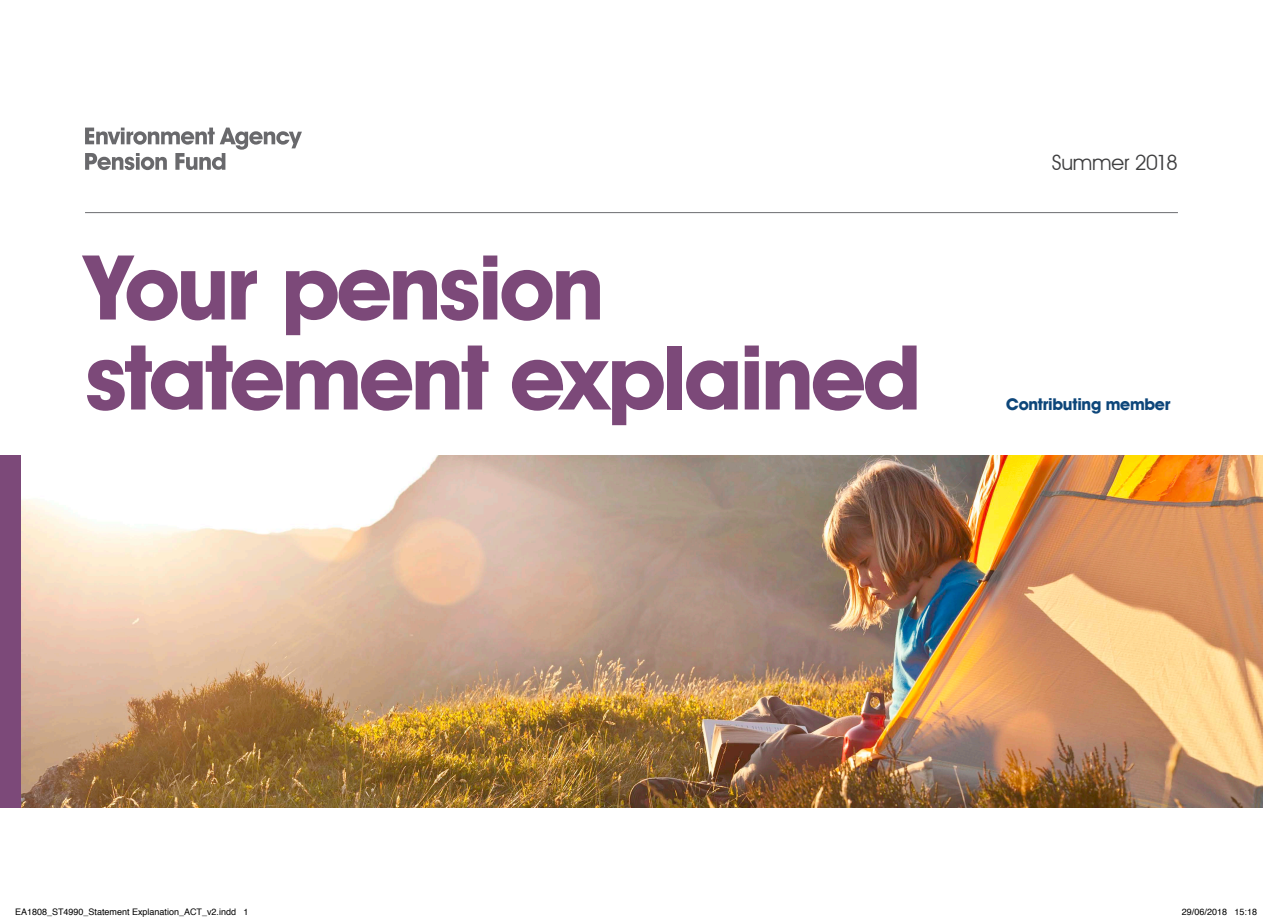
<style>
.page{position:relative;width:1263px;height:920px;background:#fff}
.page>*{position:absolute;margin:0;border:0;box-sizing:border-box;transform-origin:0 0}
.t1{font:700 90px/90px "Avant Garde IT Cby BT";letter-spacing:-.035em;color:#7c4979}
.t2{font:21px "Avant Garde IT Cby BT";letter-spacing:-.01em;color:#3e3e3f}
.t3{font:700 16.5px "Avant Garde IT Cby BT";letter-spacing:-.015em;color:#0d467a}
.t4{font:9px "Helvetica";color:#000}
</style>
<div class="page">
<hr style="left:85px;top:212px;width:1093px;height:1px;background:#6c6d70">
<svg style="left:85px;top:128px;width:217px;height:42px"></svg>
<div style="left:0;top:455px;width:21px;height:353px;background:#7c4979"></div>
<img style="left:21px;top:455px;width:1242px;height:353px">
<p class="t1" style="left:85px;top:242px;width:838px">Your pension statement explained</p>
<p class="t2" style="left:1052px;top:150px;width:128px">Summer 2018</p>
<p class="t3" style="left:1006px;top:394px;width:166px">Contributing member</p>
<p class="t4" style="left:15px;top:905px;width:235px">EA1808_ST4990_Statement Explanation_ACT_v2.indd 1</p>
<p class="t4" style="left:1182px;top:905px;width:77px">29/06/2018 15:18</p>
</div>
